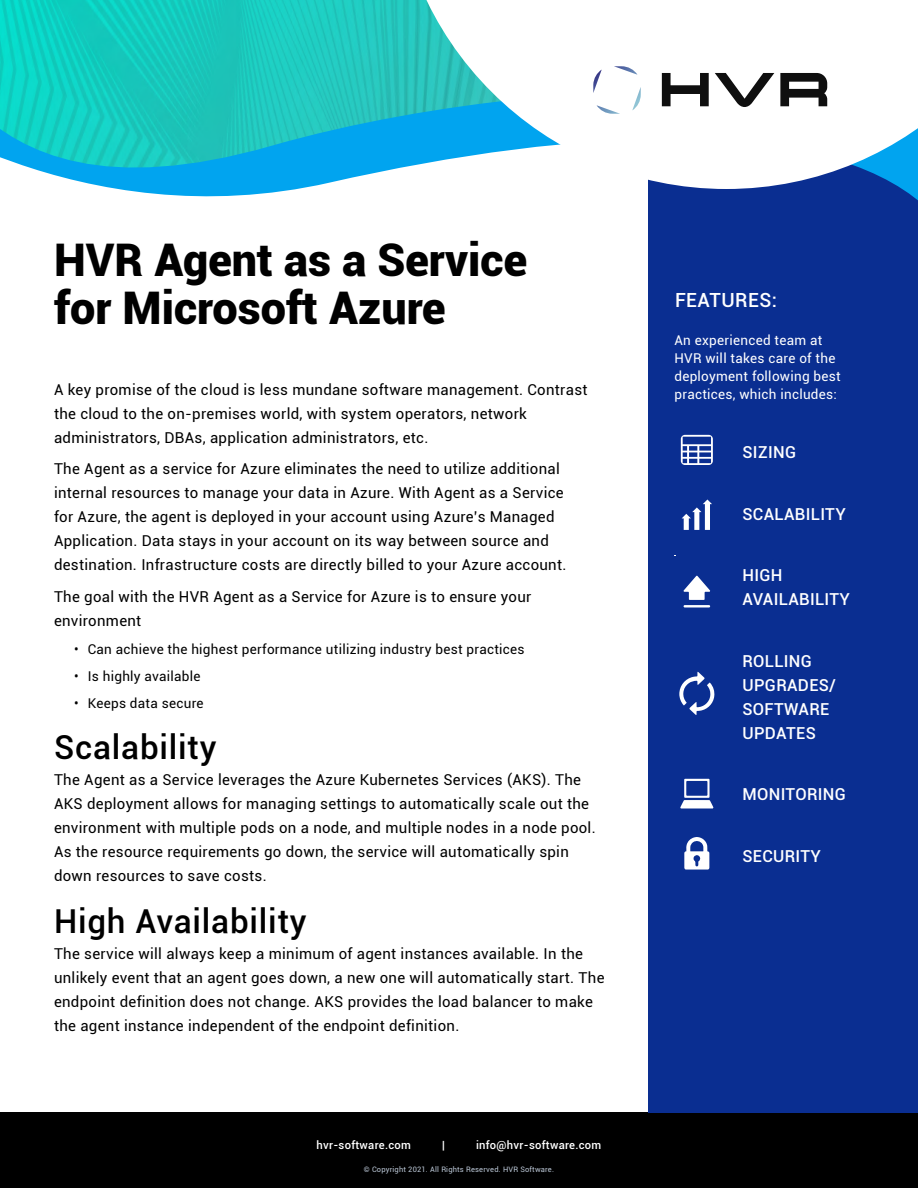
<style>
.page{position:relative;width:918px;height:1188px;background:#fff}
.page>*{position:absolute;margin:0;border:0;box-sizing:border-box;transform-origin:0 0}
.t1{font:900 45px/48px "Roboto";color:#000}
.t2{font:500 33px "Roboto";letter-spacing:.025em;color:#000}
.t3{font:500 19.5px "Roboto";letter-spacing:.025em;color:#fff}
.t4{font:500 16.5px/24px "Roboto";letter-spacing:.02em;color:#fff}
.t5{font:15px/24px "Roboto";letter-spacing:.02em;color:#000}
.t6{font:13.5px "Roboto";letter-spacing:.02em;color:#000}
.t7{font:13.5px/18px "Roboto";letter-spacing:.02em;color:#fff}
.t8{font:500 11.25px "Roboto";letter-spacing:.025em;color:#fff}
.t9{font:7.5px "Roboto";letter-spacing:.025em;color:#bbc7d6}
</style>
<div class="page">
<div style="left:0;top:1112px;width:918px;height:76px;background:#000"></div>
<div style="left:648px;top:52px;width:270px;height:1060px;background:#0a2e91"></div>
<svg style="left:0;top:0;width:918px;height:201px;background:#2ec4cc"></svg>
<svg style="left:394px;top:0;width:524px;height:189px"></svg>
<svg style="left:593px;top:70px;width:9px;height:23px"></svg>
<svg style="left:597px;top:105px;width:23px;height:9px"></svg>
<svg style="left:632px;top:87px;width:9px;height:23px"></svg>
<svg style="left:614px;top:66px;width:23px;height:9px"></svg>
<svg style="left:662px;top:73px;width:47px;height:33px;background:#7f7f7f"></svg>
<svg style="left:715px;top:73px;width:59px;height:34px;background:#aeaeae"></svg>
<svg style="left:780px;top:73px;width:47px;height:33px;background:#5c5c5c"></svg>
<svg style="left:679px;top:672px;width:36px;height:43px"></svg>
<svg style="left:681px;top:435px;width:32px;height:30px"></svg>
<svg style="left:683px;top:576px;width:27px;height:24px"></svg>
<hr style="left:684px;top:605px;width:26px;height:3px;background:#fff">
<svg style="left:684px;top:837px;width:25px;height:33px"></svg>
<svg style="left:680px;top:779px;width:34px;height:30px"></svg>
<svg style="left:682px;top:499px;width:30px;height:31px"></svg>
<h1 class="t1" style="left:54px;top:235px;width:475px">HVR Agent as a Service for Microsoft Azure</h1>
<p class="t5" style="left:54px;top:377px;width:535px">A key promise of the cloud is less mundane software management. Contrast the cloud to the on-premises world, with system operators, network administrators, DBAs, application administrators, etc.</p>
<p class="t5" style="left:54px;top:456px;width:514px">The Agent as a service for Azure eliminates the need to utilize additional internal resources to manage your data in Azure. With Agent as a Service for Azure, the agent is deployed in your account using Azure’s Managed Application. Data stays in your account on its way between source and destination. Infrastructure costs are directly billed to your Azure account.</p>
<p class="t5" style="left:54px;top:584px;width:479px">The goal with the HVR Agent as a Service for Azure is to ensure your environment</p>
<p class="t6" style="left:74px;top:640px;width:452px">• Can achieve the highest performance utilizing industry best practices</p>
<p class="t6" style="left:74px;top:667px;width:128px">• Is highly available</p>
<p class="t6" style="left:74px;top:694px;width:131px">• Keeps data secure</p>
<h2 class="t2" style="left:54px;top:724px;width:164px">Scalability</h2>
<p class="t5" style="left:54px;top:767px;width:543px">The Agent as a Service leverages the Azure Kubernetes Services (AKS). The AKS deployment allows for managing settings to automatically scale out the environment with multiple pods on a node, and multiple nodes in a node pool.<br>As the resource requirements go down, the service will automatically spin down resources to save costs.</p>
<h2 class="t2" style="left:54px;top:898px;width:254px">High Availability</h2>
<p class="t5" style="left:54px;top:941px;width:552px">The service will always keep a minimum of agent instances available. In the unlikely event that an agent goes down, a new one will automatically start. The endpoint definition does not change. AKS provides the load balancer to make the agent instance independent of the endpoint definition.</p>
<p class="t8" style="left:317px;top:1137px;width:96px">hvr-software.com</p>
<p class="t8" style="left:442px;top:1137px;width:4px">|</p>
<p class="t8" style="left:476px;top:1137px;width:127px">info@hvr-software.com</p>
<p class="t9" style="left:364px;top:1164px;width:192px">© Copyright 2021. All Rights Reserved. HVR Software.</p>
<h3 class="t3" style="left:675px;top:286px;width:104px">FEATURES:</h3>
<p class="t7" style="left:674px;top:331px;width:168px">An experienced team at<br>HVR will takes care of the deployment following best practices, which includes:</p>
<p class="t4" style="left:742px;top:440px;width:55px">SIZING</p>
<p class="t4" style="left:742px;top:501px;width:105px">SCALABILITY</p>
<p class="t4" style="left:742px;top:563px;width:109px">HIGH<br>AVAILABILITY</p>
<p class="t4" style="left:742px;top:648px;width:95px">ROLLING<br>UPGRADES/<br>SOFTWARE<br>UPDATES</p>
<p class="t4" style="left:742px;top:782px;width:105px">MONITORING</p>
<p class="t4" style="left:742px;top:843px;width:80px">SECURITY</p>
</div>
